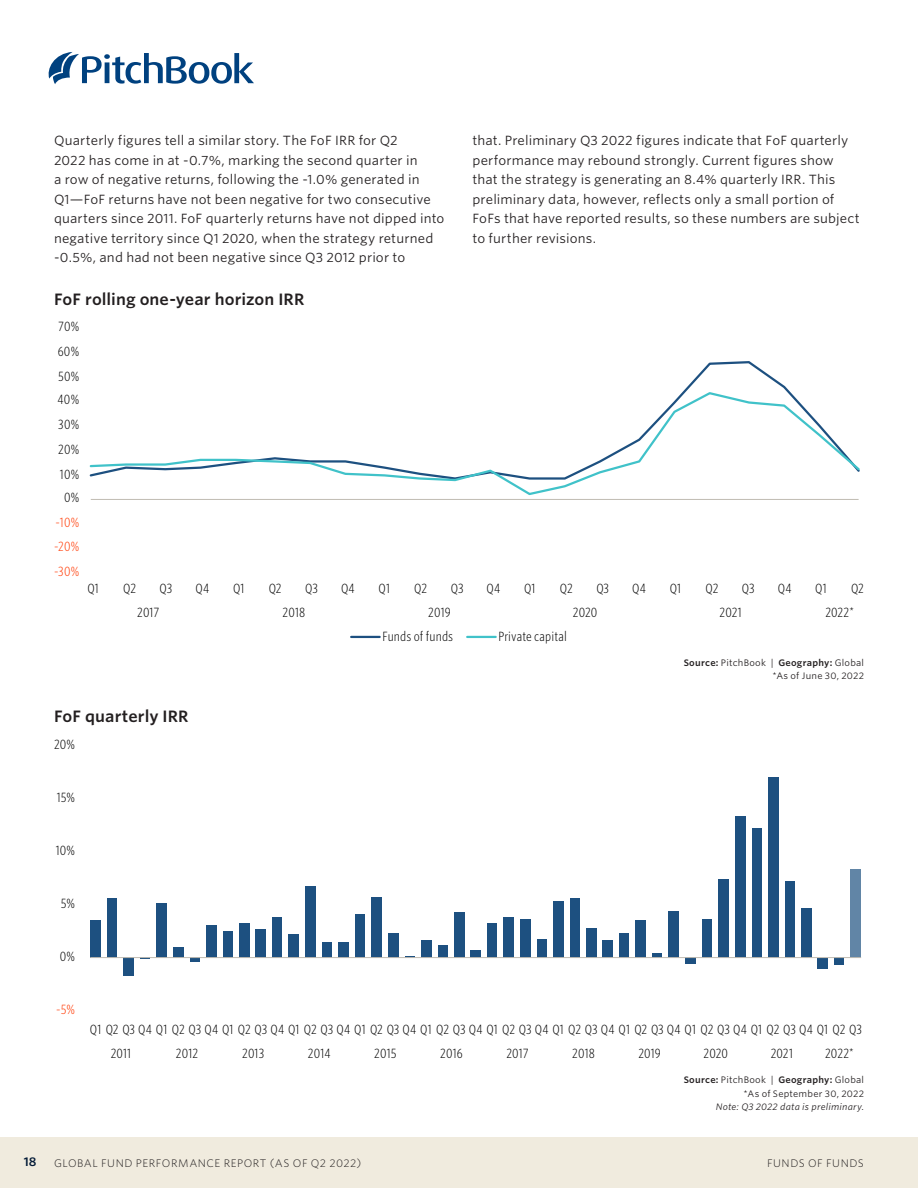
<style>
.page{position:relative;width:918px;height:1188px;background:#fff}
.page>*{position:absolute;margin:0;border:0;box-sizing:border-box;transform-origin:0 0}
.CR_Chart_title{font:600 15.75px "Whitney S Sm";letter-spacing:.005em;color:#231f20}
.CR_Body_copy_-_runt{font:12.75px/19.5px "Whitney S Sm";letter-spacing:.01em;color:#231f20}
.t1{font:300 12.75px/24px "Whitney Cond S Sm";letter-spacing:.005em;color:#000}
.t2{font:300 12.75px "Whitney Cond S Sm";color:#ff3800}
.t3{font:600 12px "Whitney S Sm";color:#051c38}
.t4{font:300 10.5px "Whitney S Sm";letter-spacing:.05em;color:#231f20}
.t5{font:600 9px "Whitney S Sm";letter-spacing:.025em;color:#231f20}
.CR_Source_tag{font:9px "Whitney S Sm";letter-spacing:.03em;color:#231f20}
.CR_Source_tag-2{font:italic 9px "Whitney S Sm";letter-spacing:.02em;color:#231f20}
.s1{font-weight:400}
</style>
<div class="page">
<div style="left:0;top:1137px;width:918px;height:51px;background:#f0ebde"></div>
<svg style="left:49px;top:52px;width:205px;height:32px"></svg>
<hr style="left:91px;top:499px;width:768px;height:1px;background:#c0bcb2">
<svg style="left:683px;top:361px;width:107px;height:30px"></svg>
<svg style="left:89px;top:391px;width:771px;height:104px"></svg>
<hr style="left:351px;top:636px;width:29px;height:2px;background:#1d5080">
<hr style="left:467px;top:636px;width:29px;height:2px;background:#40c2c9">
<div style="left:785px;top:881px;width:9px;height:77px;background:#1d5080"></div>
<div style="left:801px;top:908px;width:11px;height:50px;background:#1d5080"></div>
<div style="left:817px;top:958px;width:11px;height:10px;background:#1d5080"></div>
<div style="left:835px;top:958px;width:9px;height:7px;background:#1d5080"></div>
<div style="left:850px;top:869px;width:11px;height:89px;background:#6185a6"></div>
<div style="left:768px;top:777px;width:11px;height:181px;background:#1d5080"></div>
<div style="left:752px;top:828px;width:9px;height:130px;background:#1d5080"></div>
<div style="left:735px;top:816px;width:11px;height:142px;background:#1d5080"></div>
<div style="left:718px;top:880px;width:11px;height:78px;background:#1d5080"></div>
<div style="left:702px;top:919px;width:10px;height:39px;background:#1d5080"></div>
<div style="left:685px;top:958px;width:11px;height:6px;background:#1d5080"></div>
<div style="left:669px;top:911px;width:10px;height:47px;background:#1d5080"></div>
<div style="left:653px;top:953px;width:9px;height:5px;background:#1d5080"></div>
<div style="left:635px;top:920px;width:11px;height:38px;background:#1d5080"></div>
<div style="left:620px;top:933px;width:9px;height:25px;background:#1d5080"></div>
<div style="left:602px;top:940px;width:11px;height:18px;background:#1d5080"></div>
<div style="left:586px;top:928px;width:11px;height:30px;background:#1d5080"></div>
<div style="left:570px;top:898px;width:9px;height:60px;background:#1d5080"></div>
<div style="left:553px;top:901px;width:11px;height:57px;background:#1d5080"></div>
<div style="left:537px;top:939px;width:9px;height:19px;background:#1d5080"></div>
<div style="left:520px;top:919px;width:11px;height:39px;background:#1d5080"></div>
<div style="left:503px;top:917px;width:11px;height:41px;background:#1d5080"></div>
<div style="left:488px;top:923px;width:9px;height:35px;background:#1d5080"></div>
<div style="left:470px;top:950px;width:11px;height:8px;background:#1d5080"></div>
<div style="left:454px;top:912px;width:11px;height:46px;background:#1d5080"></div>
<div style="left:438px;top:945px;width:9px;height:13px;background:#1d5080"></div>
<div style="left:421px;top:940px;width:11px;height:18px;background:#1d5080"></div>
<div style="left:388px;top:933px;width:11px;height:25px;background:#1d5080"></div>
<div style="left:371px;top:897px;width:11px;height:61px;background:#1d5080"></div>
<div style="left:355px;top:914px;width:10px;height:44px;background:#1d5080"></div>
<div style="left:338px;top:942px;width:11px;height:16px;background:#1d5080"></div>
<div style="left:322px;top:942px;width:10px;height:16px;background:#1d5080"></div>
<div style="left:305px;top:886px;width:11px;height:72px;background:#1d5080"></div>
<div style="left:288px;top:934px;width:11px;height:24px;background:#1d5080"></div>
<div style="left:273px;top:917px;width:9px;height:41px;background:#1d5080"></div>
<div style="left:255px;top:929px;width:11px;height:29px;background:#1d5080"></div>
<div style="left:239px;top:923px;width:11px;height:35px;background:#1d5080"></div>
<div style="left:223px;top:931px;width:10px;height:27px;background:#1d5080"></div>
<div style="left:206px;top:925px;width:11px;height:33px;background:#1d5080"></div>
<svg style="left:190px;top:958px;width:9px;height:4px"></svg>
<div style="left:173px;top:947px;width:11px;height:11px;background:#1d5080"></div>
<div style="left:156px;top:903px;width:11px;height:55px;background:#1d5080"></div>
<div style="left:123px;top:958px;width:11px;height:18px;background:#1d5080"></div>
<div style="left:108px;top:898px;width:9px;height:60px;background:#1d5080"></div>
<div style="left:90px;top:920px;width:11px;height:38px;background:#1d5080"></div>
<hr style="left:90px;top:957px;width:771px;height:1px;background:#c0bcb2">
<p class="CR_Body_copy_-_runt" style="left:54px;top:131px;width:392px">Quarterly figures tell a similar story. The FoF IRR for Q2<br>2022 has come in at -0.7%, marking the second quarter in<br>a row of negative returns, following the -1.0% generated in Q1—FoF returns have not been negative for two consecutive quarters since 2011. FoF quarterly returns have not dipped into negative territory since Q1 2020, when the strategy returned -0.5%, and had not been negative since Q3 2012 prior to</p>
<p class="CR_Body_copy_-_runt" style="left:472px;top:131px;width:389px">that. Preliminary Q3 2022 figures indicate that FoF quarterly performance may rebound strongly. Current figures show that the strategy is generating an 8.4% quarterly IRR. This preliminary data, however, reflects only a small portion of FoFs that have reported results, so these numbers are subject to further revisions.</p>
<p class="CR_Chart_title" style="left:54px;top:288px;width:252px">FoF rolling one-year horizon IRR</p>
<p class="t1" style="left:58px;top:314px;width:22px">70%</p>
<p class="t1" style="left:58px;top:339px;width:23px">60%</p>
<p class="t1" style="left:58px;top:364px;width:23px">50%</p>
<p class="t1" style="left:57px;top:387px;width:23px">40%</p>
<p class="t1" style="left:58px;top:412px;width:22px">30%</p>
<p class="t1" style="left:58px;top:437px;width:23px">20%</p>
<p class="t1" style="left:60px;top:461px;width:21px">10%</p>
<p class="t1" style="left:64px;top:485px;width:17px">0%</p>
<p class="t2" style="left:56px;top:514px;width:25px">-10%</p>
<p class="t2" style="left:54px;top:539px;width:27px">-20%</p>
<p class="t2" style="left:54px;top:563px;width:27px">-30%</p>
<p class="t1" style="left:87px;top:576px;width:13px">Q1</p>
<p class="t1" style="left:123px;top:576px;width:14px">Q2</p>
<p class="t1" style="left:160px;top:576px;width:14px">Q3</p>
<p class="t1" style="left:195px;top:576px;width:15px">Q4</p>
<p class="t1" style="left:233px;top:576px;width:13px">Q1</p>
<p class="t1" style="left:269px;top:576px;width:14px">Q2</p>
<p class="t1" style="left:305px;top:576px;width:14px">Q3</p>
<p class="t1" style="left:341px;top:576px;width:15px">Q4</p>
<p class="t1" style="left:379px;top:576px;width:13px">Q1</p>
<p class="t1" style="left:414px;top:576px;width:14px">Q2</p>
<p class="t1" style="left:451px;top:576px;width:14px">Q3</p>
<p class="t1" style="left:487px;top:576px;width:15px">Q4</p>
<p class="t1" style="left:524px;top:576px;width:13px">Q1</p>
<p class="t1" style="left:560px;top:576px;width:14px">Q2</p>
<p class="t1" style="left:596px;top:576px;width:14px">Q3</p>
<p class="t1" style="left:632px;top:576px;width:15px">Q4</p>
<p class="t1" style="left:670px;top:576px;width:13px">Q1</p>
<p class="t1" style="left:705px;top:576px;width:14px">Q2</p>
<p class="t1" style="left:742px;top:576px;width:14px">Q3</p>
<p class="t1" style="left:778px;top:576px;width:15px">Q4</p>
<p class="t1" style="left:815px;top:576px;width:13px">Q1</p>
<p class="t1" style="left:851px;top:576px;width:14px">Q2</p>
<p class="t1" style="left:137px;top:600px;width:24px">2017</p>
<p class="t1" style="left:283px;top:600px;width:24px">2018</p>
<p class="t1" style="left:428px;top:600px;width:24px">2019</p>
<p class="t1" style="left:573px;top:600px;width:26px">2020</p>
<p class="t1" style="left:720px;top:600px;width:24px">2021</p>
<p class="t1" style="left:825px;top:600px;width:30px">2022*</p>
<p class="t1" style="left:383px;top:624px;width:72px">Funds of funds</p>
<p class="t1" style="left:498px;top:624px;width:70px">Private capital</p>
<p class="t5" style="left:684px;top:656px;width:182px">Source: <span class="s1">PitchBook |</span> Geography: <span class="s1">Global</span></p>
<p class="CR_Source_tag" style="left:773px;top:670px;width:93px">*As of June 30, 2022</p>
<p class="CR_Chart_title" style="left:54px;top:705px;width:136px">FoF quarterly IRR</p>
<p class="t1" style="left:54px;top:731px;width:23px">20%</p>
<p class="t1" style="left:57px;top:785px;width:20px">15%</p>
<p class="t1" style="left:56px;top:838px;width:21px">10%</p>
<p class="t1" style="left:61px;top:891px;width:16px">5%</p>
<p class="t1" style="left:60px;top:944px;width:17px">0%</p>
<p class="t2" style="left:56px;top:1001px;width:20px">-5%</p>
<p class="t1" style="left:111px;top:1017px;width:753px;text-indent:-21px">Q1 Q2 Q3 Q4 Q1 Q2 Q3 Q4 Q1 Q2 Q3 Q4 Q1 Q2 Q3 Q4 Q1 Q2 Q3 Q4 Q1 Q2 Q3 Q4 Q1 Q2 Q3 Q4 Q1 Q2 Q3 Q4 Q1 Q2 Q3 Q4 Q1 Q2 Q3 Q4 Q1 Q2 Q3 Q4 Q1 Q2 Q3<br>2011</p>
<p class="t1" style="left:176px;top:1041px;width:24px">2012</p>
<p class="t1" style="left:242px;top:1041px;width:23px">2013</p>
<p class="t1" style="left:308px;top:1041px;width:24px">2014</p>
<p class="t1" style="left:374px;top:1041px;width:24px">2015</p>
<p class="t1" style="left:440px;top:1041px;width:24px">2016</p>
<p class="t1" style="left:506px;top:1041px;width:24px">2017</p>
<p class="t1" style="left:572px;top:1041px;width:24px">2018</p>
<p class="t1" style="left:639px;top:1041px;width:24px">2019</p>
<p class="t1" style="left:704px;top:1041px;width:26px">2020</p>
<p class="t1" style="left:771px;top:1041px;width:24px">2021</p>
<p class="t1" style="left:825px;top:1041px;width:30px">2022*</p>
<p class="t5" style="left:684px;top:1074px;width:182px">Source: <span class="s1">PitchBook |</span> Geography: <span class="s1">Global</span></p>
<p class="CR_Source_tag" style="left:744px;top:1087px;width:122px">*As of September 30, 2022</p>
<p class="CR_Source_tag-2" style="left:716px;top:1101px;width:150px">Note: Q3 2022 data is preliminary.</p>
<p class="t3" style="left:24px;top:1153px;width:14px">18</p>
<p class="t4" style="left:54px;top:1156px;width:309px">GLOBAL FUND PERFORMANCE REPORT (AS OF Q2 2022)</p>
<p class="t4" style="left:767px;top:1156px;width:98px">FUNDS OF FUNDS</p>
</div>
